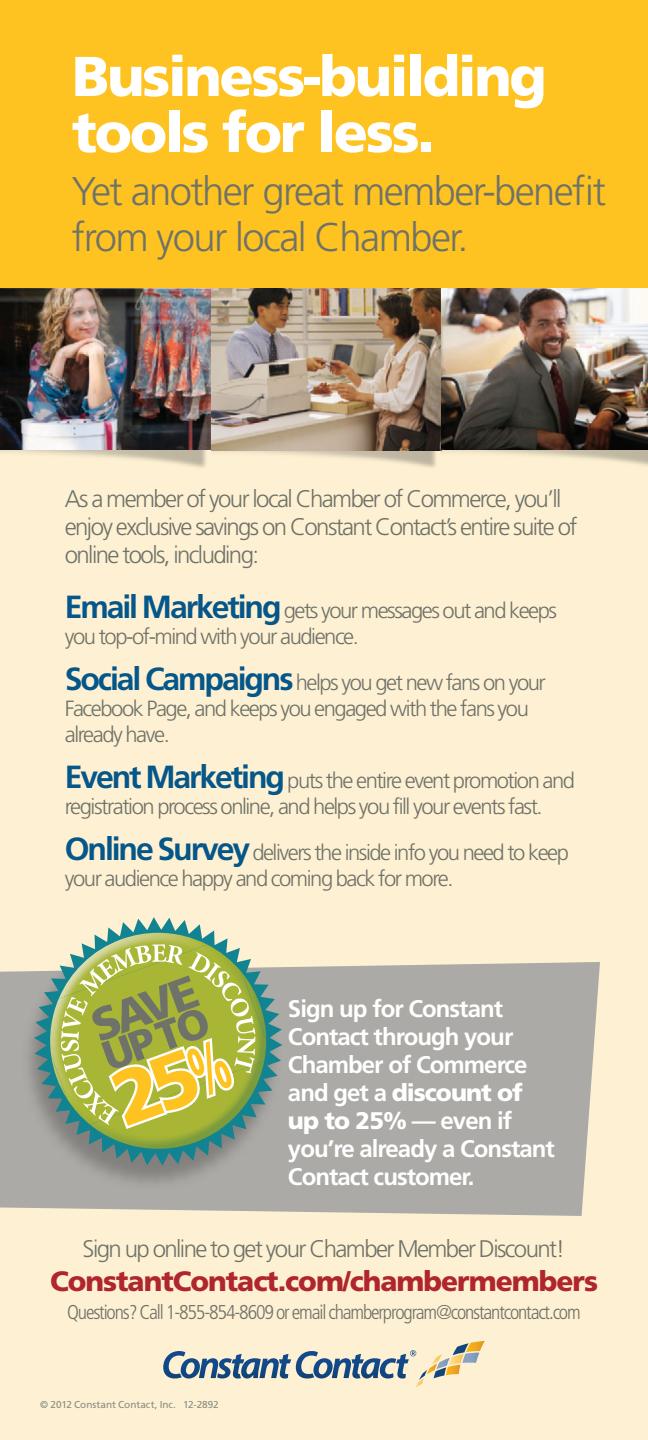
<style>
.page{position:relative;width:648px;height:1440px;background:#fff}
.page>*{position:absolute;margin:0;border:0;box-sizing:border-box;transform-origin:0 0}
.t1{font:900 56px/56px "Frutiger LT Std";letter-spacing:-.04em;color:#fff}
.t2{font:300 40px/46px "Frutiger LT Std";letter-spacing:-.04em;color:#6f7269}
.t3{font:900 28px "Frutiger LT Std";letter-spacing:-.035em;color:#af262d}
.t4{font:300 24px/28px "Frutiger LT Std";letter-spacing:-.065em;color:#6f7269}
.t5{font:700 24px/28px "Frutiger LT Std";letter-spacing:-.04em;color:#fff}
.t6{font:300 22px/26px "Frutiger LT Std";letter-spacing:-.065em;color:#6f7269}
.t7{font:300 condensed 20px "Frutiger LT Std";letter-spacing:-.06em;color:#6f7269}
.t8{font:10px "Frutiger LT Std";color:#888b80}
.s1{font-weight:700;font-size:32px;color:#055689}
.s2{font-weight:900}
</style>
<div class="page">
<div style="left:0;top:288px;width:648px;height:1152px;background:#fef1d3"></div>
<div style="left:0;top:0;width:648px;height:288px;background:#fec221"></div>
<div style="left:0;top:962px;width:600px;height:254px;background:#abaaa6"></div>
<img style="left:0;top:450px;width:648px;height:18px">
<img style="left:0;top:288px;width:212px;height:162px">
<img style="left:212px;top:288px;width:229px;height:162px">
<img style="left:441px;top:288px;width:207px;height:162px">
<div style="left:18px;top:926px;width:266px;height:267px;background:#231f20;opacity:.3"></div>
<svg style="left:34px;top:917px;width:248px;height:249px"></svg>
<img style="left:51px;top:933px;width:156px;height:12px">
<img style="left:90px;top:1125px;width:176px;height:31px">
<img style="left:48px;top:945px;width:218px;height:180px">
<svg style="left:61px;top:944px;width:194px;height:188px"></svg>
<svg style="left:163px;top:1341px;width:322px;height:47px"></svg>
<h1 class="t1" style="left:72px;top:48px;width:476px">Business-building tools for less.</h1>
<h2 class="t2" style="left:72px;top:169px;width:536px">Yet another great member-benefit from your local Chamber.</h2>
<p class="t4" style="left:65px;top:485px;width:514px">As a member of your local Chamber of Commerce, you’ll enjoy exclusive savings on Constant Contact’s entire suite of online tools, including:</p>
<p class="t6" style="left:65px;top:598px;width:494px"><span class="s1">Email Marketing</span> gets your messages out and keeps you top-of-mind with your audience.</p>
<p class="t6" style="left:65px;top:670px;width:483px"><span class="s1">Social Campaigns</span> helps you get new fans on your<br>Facebook Page, and keeps you engaged with the fans you already have.</p>
<p class="t6" style="left:65px;top:768px;width:512px"><span class="s1">Event Marketing</span> puts the entire event promotion and registration process online, and helps you fill your events fast.</p>
<p class="t6" style="left:65px;top:840px;width:506px"><span class="s1">Online Survey</span> delivers the inside info you need to keep your audience happy and coming back for more.</p>
<p class="t5" style="left:288px;top:994px;width:268px">Sign up for Constant<br>Contact through your<br>Chamber of Commerce and get a <span class="s2">discount of up to 25%</span> — even if you’re already a Constant<br>Contact customer.</p>
<p class="t4" style="left:83px;top:1235px;width:484px">Sign up online to get your Chamber Member Discount!</p>
<p class="t3" style="left:50px;top:1265px;width:549px">ConstantContact.com/chambermembers</p>
<p class="t7" style="left:67px;top:1301px;width:515px">Questions? Call 1-855-854-8609 or email chamberprogram@constantcontact.com</p>
<p class="t8" style="left:40px;top:1399px;width:180px">© 2012 Constant Contact, Inc. 12-2892</p>
</div>
